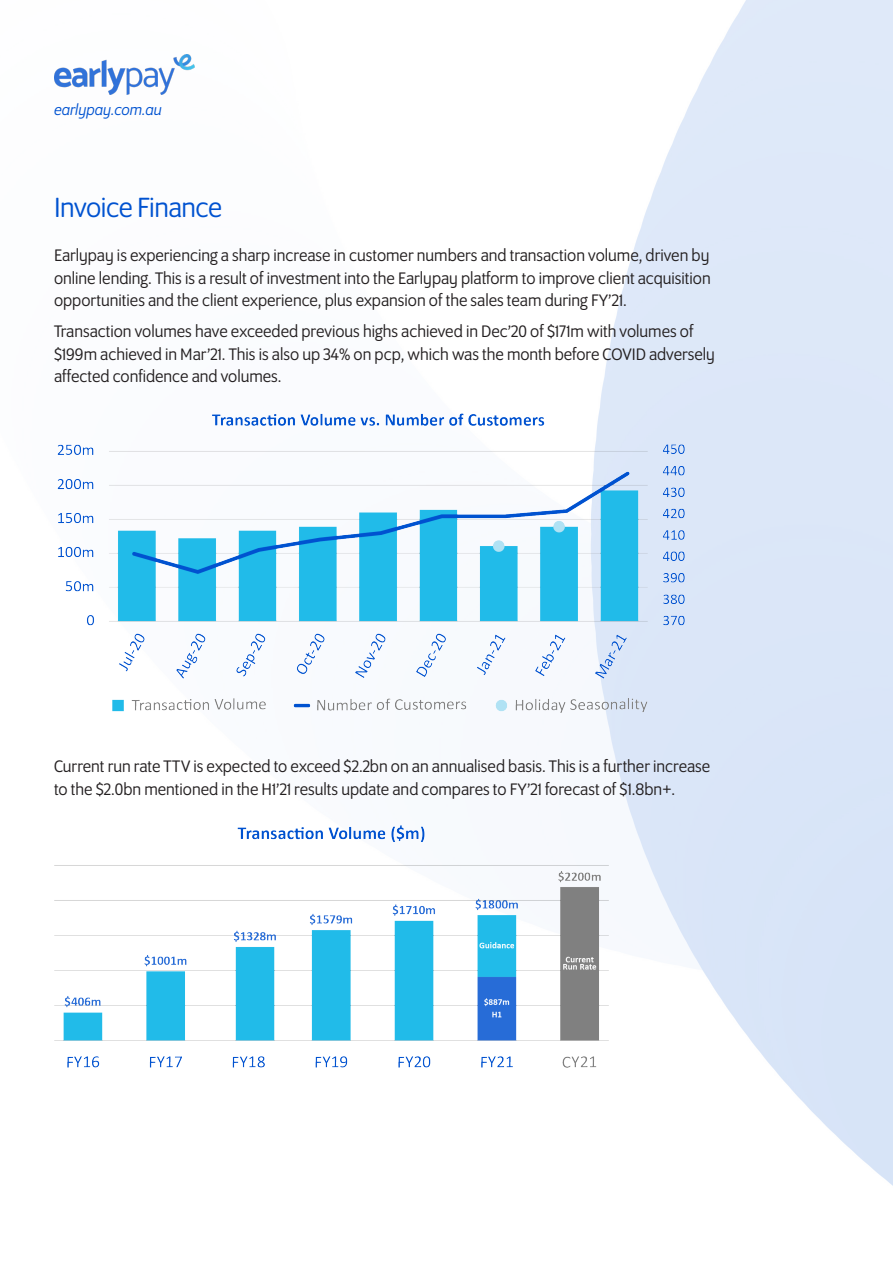
<style>
.page{position:relative;width:893px;height:1263px;background:#fff}
.page>*{position:absolute;margin:0;border:0;box-sizing:border-box;transform-origin:0 0}
.Body_Headers_Medium{font:30px "Program OT";letter-spacing:-.015em;color:#0052d0}
.Body_Text{font:18px/22.5px "Program OT";color:#231f20}
.Body_Text-2{font:italic 16.5px "Program OT";color:#0052d0}
</style>
<div class="page">
<img style="left:54px;top:0;width:839px;height:1186px">
<img style="left:54px;top:412px;width:648px;height:304px">
<img style="left:54px;top:824px;width:555px;height:249px">
<p class="Body_Text-2" style="left:54px;top:101px;width:109px">earlypay.com.au</p>
<p class="Body_Headers_Medium" style="left:54px;top:191px;width:170px">Invoice Finance</p>
<p class="Body_Text" style="left:54px;top:244px;width:658px;text-align:justify">Earlypay is experiencing a sharp increase in customer numbers and transaction volume, driven by online lending. This is a result of investment into the Earlypay platform to improve client acquisition opportunities and the client experience, plus expansion of the sales team during FY’21.</p>
<p class="Body_Text" style="left:54px;top:320px;width:662px">Transaction volumes have exceeded previous highs achieved in Dec’20 of $171m with volumes of $199m achieved in Mar’21. This is also up 34% on pcp, which was the month before COVID adversely affected confidence and volumes.</p>
<p class="Body_Text" style="left:54px;top:755px;width:658px">Current run rate TTV is expected to exceed $2.2bn on an annualised basis. This is a further increase to the $2.0bn mentioned in the H1’21 results update and compares to FY’21 forecast of $1.8bn+.</p>
</div>
